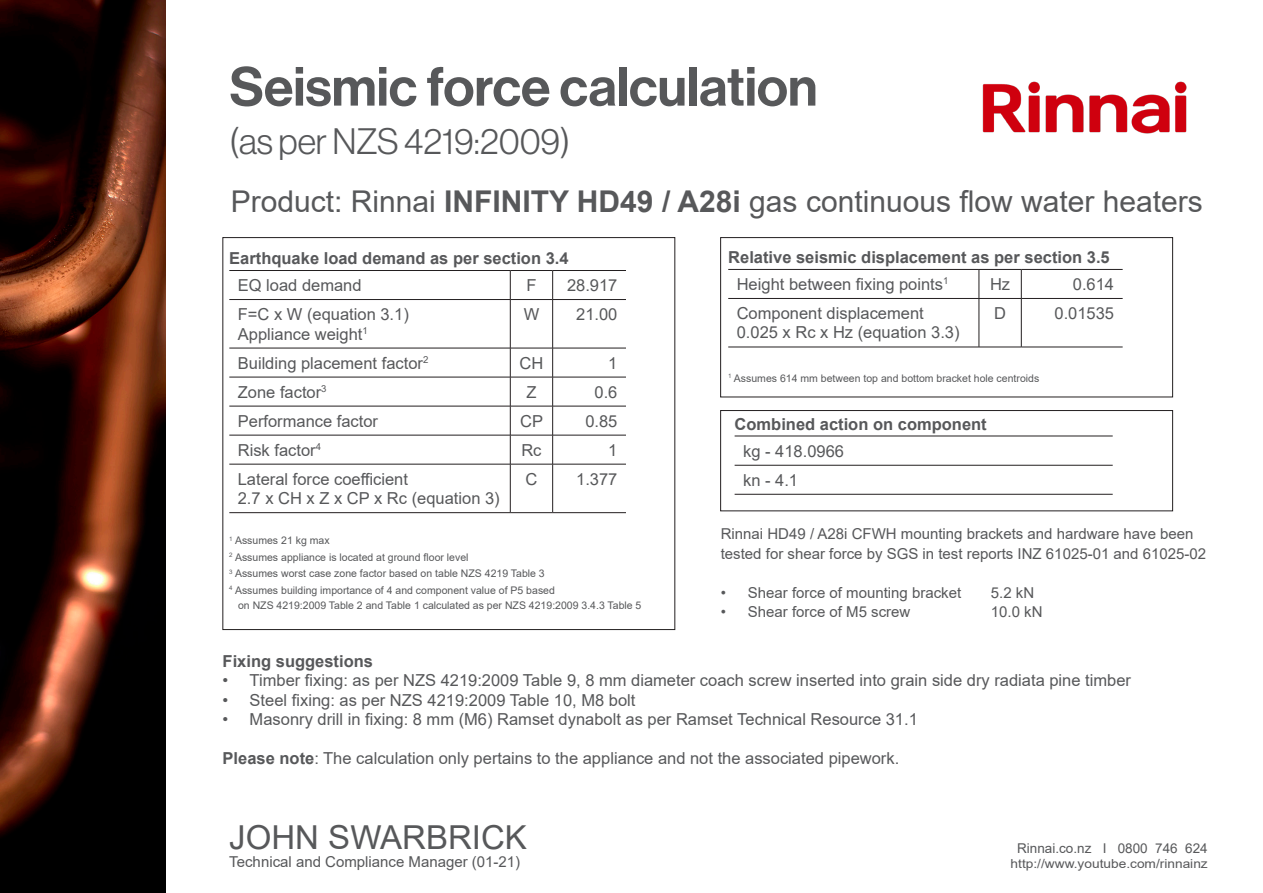
<style>
.page{position:relative;width:1263px;height:893px;background:#fff}
.page>*{position:absolute;margin:0;border:0;box-sizing:border-box;transform-origin:0 0}
.t1{font:54px "N Haas Grotesk DS Pro 65 Md";color:#57585a}
.t2{font:36px "N Haas Grotesk DS Pro 45 Lt";color:#57585a}
.t3{font:33px "Arial";color:#57585a}
.t4{font:30px "Arial";color:#57585a}
.t5{font:16.5px "Arial";color:#57585a}
.t6{font:700 16.5px "Arial";color:#57585a}
.t7{font:15px/19.5px "Arial";color:#57585a}
.t8{font:13.5px "Arial";color:#57585a}
.t9{font:12.45px "Arial";color:#57585a;scale:1.1 1}
.t10{font:10.5px/15px "Arial";color:#57585a}
.s1{font-weight:700}
</style>
<div class="page">
<img style="left:0;top:0;width:166px;height:893px">
<img style="left:982px;top:81px;width:205px;height:53px">
<hr style="left:229px;top:270px;width:281px;height:1px;background:#231f20">
<hr style="left:510px;top:270px;width:43px;height:1px;background:#231f20">
<svg style="left:510px;top:271px;width:1px;height:28px"></svg>
<hr style="left:553px;top:270px;width:73px;height:1px;background:#231f20">
<svg style="left:552px;top:271px;width:1px;height:28px"></svg>
<hr style="left:229px;top:299px;width:281px;height:1px;background:#231f20">
<hr style="left:510px;top:299px;width:43px;height:1px;background:#231f20">
<hr style="left:510px;top:300px;width:1px;height:48px;background:#231f20">
<hr style="left:553px;top:299px;width:73px;height:1px;background:#231f20">
<hr style="left:552px;top:300px;width:1px;height:48px;background:#231f20">
<hr style="left:229px;top:348px;width:281px;height:1px;background:#231f20">
<hr style="left:510px;top:348px;width:43px;height:1px;background:#231f20">
<hr style="left:553px;top:348px;width:73px;height:1px;background:#231f20">
<hr style="left:229px;top:377px;width:281px;height:1px;background:#231f20">
<hr style="left:510px;top:377px;width:43px;height:1px;background:#231f20">
<hr style="left:553px;top:377px;width:73px;height:1px;background:#231f20">
<hr style="left:229px;top:406px;width:281px;height:1px;background:#231f20">
<hr style="left:510px;top:406px;width:43px;height:1px;background:#231f20">
<hr style="left:553px;top:406px;width:73px;height:1px;background:#231f20">
<hr style="left:229px;top:435px;width:281px;height:1px;background:#231f20">
<hr style="left:510px;top:435px;width:43px;height:1px;background:#231f20">
<svg style="left:510px;top:348px;width:1px;height:116px"></svg>
<hr style="left:553px;top:435px;width:73px;height:1px;background:#231f20">
<svg style="left:552px;top:348px;width:1px;height:116px"></svg>
<hr style="left:229px;top:464px;width:281px;height:1px;background:#231f20">
<hr style="left:510px;top:464px;width:43px;height:1px;background:#231f20">
<hr style="left:510px;top:464px;width:1px;height:48px;background:#231f20">
<hr style="left:553px;top:464px;width:73px;height:1px;background:#231f20">
<hr style="left:552px;top:464px;width:1px;height:48px;background:#231f20">
<hr style="left:229px;top:512px;width:281px;height:1px;background:#231f20">
<hr style="left:510px;top:512px;width:43px;height:1px;background:#231f20">
<hr style="left:553px;top:512px;width:73px;height:1px;background:#231f20">
<hr style="left:728px;top:269px;width:251px;height:1px;background:#231f20">
<hr style="left:979px;top:269px;width:42px;height:1px;background:#231f20">
<svg style="left:979px;top:270px;width:1px;height:28px"></svg>
<hr style="left:1021px;top:269px;width:102px;height:1px;background:#231f20">
<svg style="left:1021px;top:270px;width:1px;height:28px"></svg>
<hr style="left:728px;top:298px;width:251px;height:1px;background:#231f20">
<hr style="left:979px;top:298px;width:42px;height:1px;background:#231f20">
<hr style="left:979px;top:299px;width:1px;height:48px;background:#231f20">
<hr style="left:1021px;top:298px;width:102px;height:1px;background:#231f20">
<hr style="left:1021px;top:299px;width:1px;height:48px;background:#231f20">
<hr style="left:728px;top:347px;width:251px;height:1px;background:#231f20">
<hr style="left:979px;top:347px;width:42px;height:1px;background:#231f20">
<hr style="left:1021px;top:347px;width:102px;height:1px;background:#231f20">
<hr style="left:735px;top:436px;width:378px;height:1px;background:#231f20">
<hr style="left:735px;top:465px;width:378px;height:1px;background:#231f20">
<hr style="left:735px;top:494px;width:378px;height:1px;background:#231f20">
<div style="left:720px;top:237px;width:453px;height:160px;border:1px solid #231f20"></div>
<div style="left:720px;top:410px;width:453px;height:101px;border:1px solid #231f20"></div>
<p class="t1" style="left:229px;top:55px;width:590px">Seismic force calculation</p>
<p class="t2" style="left:229px;top:121px;width:342px">(as per NZS 4219:2009)</p>
<p class="t4" style="left:231px;top:181px;width:974px">Product: Rinnai <span class="s1">INFINITY HD49 / A28i</span> gas continuous flow water heaters</p>
<p class="t6" style="left:229px;top:247px;width:341px">Earthquake load demand as per section 3.4</p>
<p class="t5" style="left:238px;top:274px;width:125px">EQ load demand</p>
<p class="t5" style="left:526px;top:274px;width:12px">F</p>
<p class="t5" style="left:567px;top:274px;width:52px">28.917</p>
<p class="t5" style="left:238px;top:303px;width:173px">F=C x W (equation 3.1)</p>
<p class="t5" style="left:238px;top:322px;width:132px">Appliance weight<sup>1</sup></p>
<p class="t6" style="left:728px;top:246px;width:383px">Relative seismic displacement as per section 3.5</p>
<p class="t5" style="left:737px;top:273px;width:213px">Height between fixing points<sup>1</sup></p>
<p class="t5" style="left:990px;top:273px;width:22px">Hz</p>
<p class="t5" style="left:1073px;top:273px;width:43px">0.614</p>
<p class="t5" style="left:737px;top:302px;width:189px">Component displacement</p>
<p class="t5" style="left:737px;top:321px;width:224px">0.025 x Rc x Hz (equation 3.3)</p>
<p class="t5" style="left:994px;top:302px;width:13px">D</p>
<p class="t5" style="left:1054px;top:302px;width:61px">0.01535</p>
<p class="t5" style="left:524px;top:303px;width:17px">W</p>
<p class="t5" style="left:576px;top:303px;width:43px">21.00</p>
<p class="t5" style="left:238px;top:351px;width:192px">Building placement factor<sup>2</sup></p>
<p class="t5" style="left:520px;top:351px;width:25px">CH</p>
<p class="t5" style="left:608px;top:351px;width:11px">1</p>
<p class="t5" style="left:238px;top:380px;width:90px">Zone factor<sup>3</sup></p>
<p class="t5" style="left:526px;top:380px;width:12px">Z</p>
<p class="t5" style="left:594px;top:380px;width:24px">0.6</p>
<p class="t5" style="left:238px;top:409px;width:142px">Performance factor</p>
<p class="t5" style="left:520px;top:409px;width:24px">CP</p>
<p class="t5" style="left:585px;top:409px;width:34px">0.85</p>
<p class="t5" style="left:238px;top:438px;width:85px">Risk factor<sup>4</sup></p>
<p class="t5" style="left:521px;top:438px;width:22px">Rc</p>
<p class="t5" style="left:608px;top:438px;width:11px">1</p>
<p class="t5" style="left:238px;top:467px;width:172px">Lateral force coefficient</p>
<p class="t5" style="left:238px;top:487px;width:263px">2.7 x CH x Z x CP x Rc (equation 3)</p>
<p class="t5" style="left:525px;top:467px;width:13px">C</p>
<p class="t5" style="left:576px;top:467px;width:43px">1.377</p>
<p class="t10" style="left:229px;top:533px;width:102px"><sup>1</sup> Assumes 21 kg max</p>
<p class="t10" style="left:229px;top:550px;width:241px"><sup>2</sup> Assumes appliance is located at ground floor level</p>
<p class="t10" style="left:229px;top:566px;width:317px"><sup>3</sup> Assumes worst case zone factor based on table NZS 4219 Table 3</p>
<p class="t10" style="left:238px;top:583px;width:405px;text-indent:-9px"><sup>4</sup> Assumes building importance of 4 and component value of P5 based<br>on NZS 4219:2009 Table 2 and Table 1 calculated as per NZS 4219:2009 3.4.3 Table 5</p>
<p class="t10" style="left:728px;top:370px;width:312px"><sup>1</sup> Assumes 614 mm between top and bottom bracket hole centroids</p>
<p class="t6" style="left:735px;top:412px;width:254px">Combined action on component</p>
<p class="t5" style="left:743px;top:439px;width:102px">kg - 418.0966</p>
<p class="t5" style="left:743px;top:469px;width:57px">kn - 4.1</p>
<p class="t7" style="left:721px;top:524px;width:487px">Rinnai HD49 / A28i CFWH mounting brackets and hardware have been tested for shear force by SGS in test reports INZ 61025-01 and 61025-02</p>
<p class="t7" style="left:721px;top:583px;width:242px">• Shear force of mounting bracket</p>
<p class="t7" style="left:991px;top:583px;width:45px">5.2 kN</p>
<p class="t7" style="left:721px;top:602px;width:191px">• Shear force of M5 screw</p>
<p class="t7" style="left:991px;top:602px;width:53px">10.0 kN</p>
<p class="t6" style="left:223px;top:649px;width:152px">Fixing suggestions</p>
<p class="t5" style="left:223px;top:669px;width:910px">• Timber fixing: as per NZS 4219:2009 Table 9, 8 mm diameter coach screw inserted into grain side dry radiata pine timber</p>
<p class="t5" style="left:223px;top:689px;width:414px">• Steel fixing: as per NZS 4219:2009 Table 10, M8 bolt</p>
<p class="t5" style="left:223px;top:708px;width:697px">• Masonry drill in fixing: 8 mm (M6) Ramset dynabolt as per Ramset Technical Resource 31.1</p>
<p class="t5" style="left:223px;top:747px;width:678px"><span class="s1">Please note</span>: The calculation only pertains to the appliance and not the associated pipework.</p>
<p class="t3" style="left:229px;top:815px;width:299px">JOHN SWARBRICK</p>
<p class="t7" style="left:229px;top:852px;width:292px">Technical and Compliance Manager (01-21)</p>
<p class="t8" style="left:1017px;top:839px;width:192px">Rinnai.co.nz I 0800 746 624</p>
<p class="t9" style="left:1011px;top:855px;width:181px">http://www.youtube.com/rinnainz</p>
</div>
